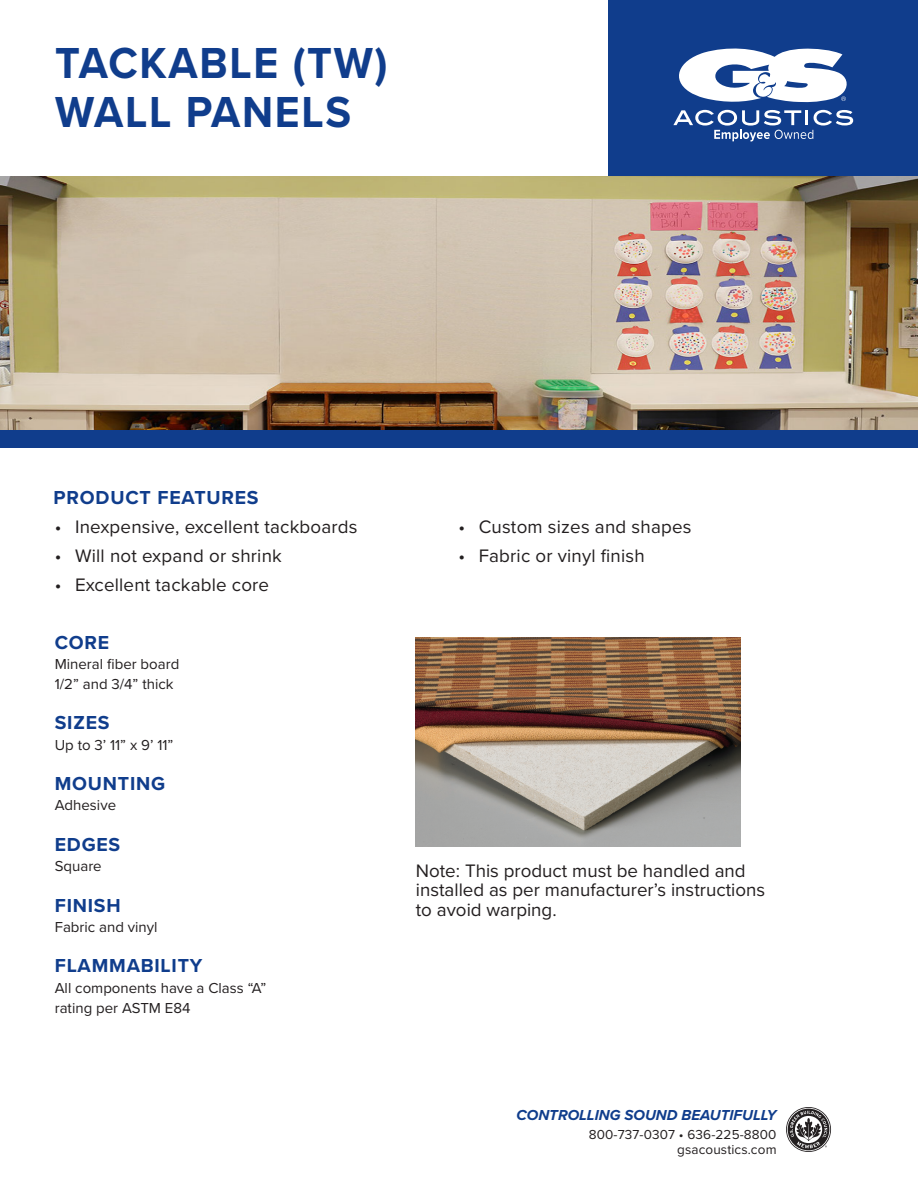
<style>
.page{position:relative;width:918px;height:1188px;background:#fff}
.page>*{position:absolute;margin:0;border:0;box-sizing:border-box;transform-origin:0 0}
.t1{font:700 45px "Proxima Nova";letter-spacing:.04em;color:#103d8c;scale:.95 1}
.Body_copy{font:700 19.5px "Proxima Nova";letter-spacing:.04em;color:#103d8c}
.Core{font:18.75px/19.5px "Proxima Nova";letter-spacing:.01em;color:#231f20}
.Body_copy-2{font:15px/19.5px "Proxima Nova";color:#231f20}
.t2{font:italic 700 15px "Proxima Nova";color:#103d8c}
.t3{font:13.5px/15px "Proxima Nova";letter-spacing:.01em;color:#231f20;text-align:right}
</style>
<div class="page">
<div style="left:609px;top:0;width:309px;height:191px;background:#103d8c"></div>
<svg style="left:679px;top:48px;width:168px;height:55px"></svg>
<svg style="left:673px;top:110px;width:180px;height:32px"></svg>
<svg style="left:786px;top:1107px;width:45px;height:45px"></svg>
<img style="left:0;top:176px;width:918px;height:254px">
<div style="left:0;top:430px;width:918px;height:18px;background:#103d8c"></div>
<img style="left:416px;top:637px;width:324px;height:209px">
<p class="t1" style="left:55px;top:29px;width:351px">TACKABLE (TW)</p>
<p class="t1" style="left:55px;top:78px;width:313px">WALL PANELS</p>
<p class="Body_copy" style="left:54px;top:483px;width:207px">PRODUCT FEATURES</p>
<p class="Core" style="left:55px;top:516px;width:304px">• Inexpensive, excellent tackboards</p>
<p class="Core" style="left:55px;top:545px;width:229px">• Will not expand or shrink</p>
<p class="Core" style="left:55px;top:574px;width:216px">• Excellent tackable core</p>
<p class="Body_copy" style="left:55px;top:628px;width:56px">CORE</p>
<p class="Body_copy-2" style="left:55px;top:654px;width:126px">Mineral fiber board<br>1/2” and 3/4” thick</p>
<p class="Body_copy" style="left:55px;top:708px;width:56px">SIZES</p>
<p class="Body_copy-2" style="left:55px;top:734px;width:120px">Up to 3’ 11” x 9’ 11”</p>
<p class="Body_copy" style="left:55px;top:769px;width:112px">MOUNTING</p>
<p class="Body_copy-2" style="left:55px;top:795px;width:63px">Adhesive</p>
<p class="Body_copy" style="left:55px;top:830px;width:67px">EDGES</p>
<p class="Body_copy-2" style="left:55px;top:856px;width:48px">Square</p>
<p class="Body_copy" style="left:55px;top:891px;width:67px">FINISH</p>
<p class="Body_copy-2" style="left:55px;top:917px;width:104px">Fabric and vinyl</p>
<p class="Body_copy" style="left:55px;top:951px;width:149px">FLAMMABILITY</p>
<p class="Body_copy-2" style="left:55px;top:977px;width:213px;line-height:20.2px">All components have a Class “A” rating per ASTM E84</p>
<p class="Core" style="left:458px;top:516px;width:235px">• Custom sizes and shapes</p>
<p class="Core" style="left:458px;top:545px;width:188px">• Fabric or vinyl finish</p>
<p class="Core" style="left:416px;top:860px;width:351px">Note: This product must be handled and installed as per manufacturer’s instructions to avoid warping.</p>
<p class="t2" style="left:517px;top:1104px;width:262px">CONTROLLING SOUND BEAUTIFULLY</p>
<p class="t3" style="left:589px;top:1126px;width:189px">800-737-0307 • 636-225-8800 gsacoustics.com</p>
</div>
